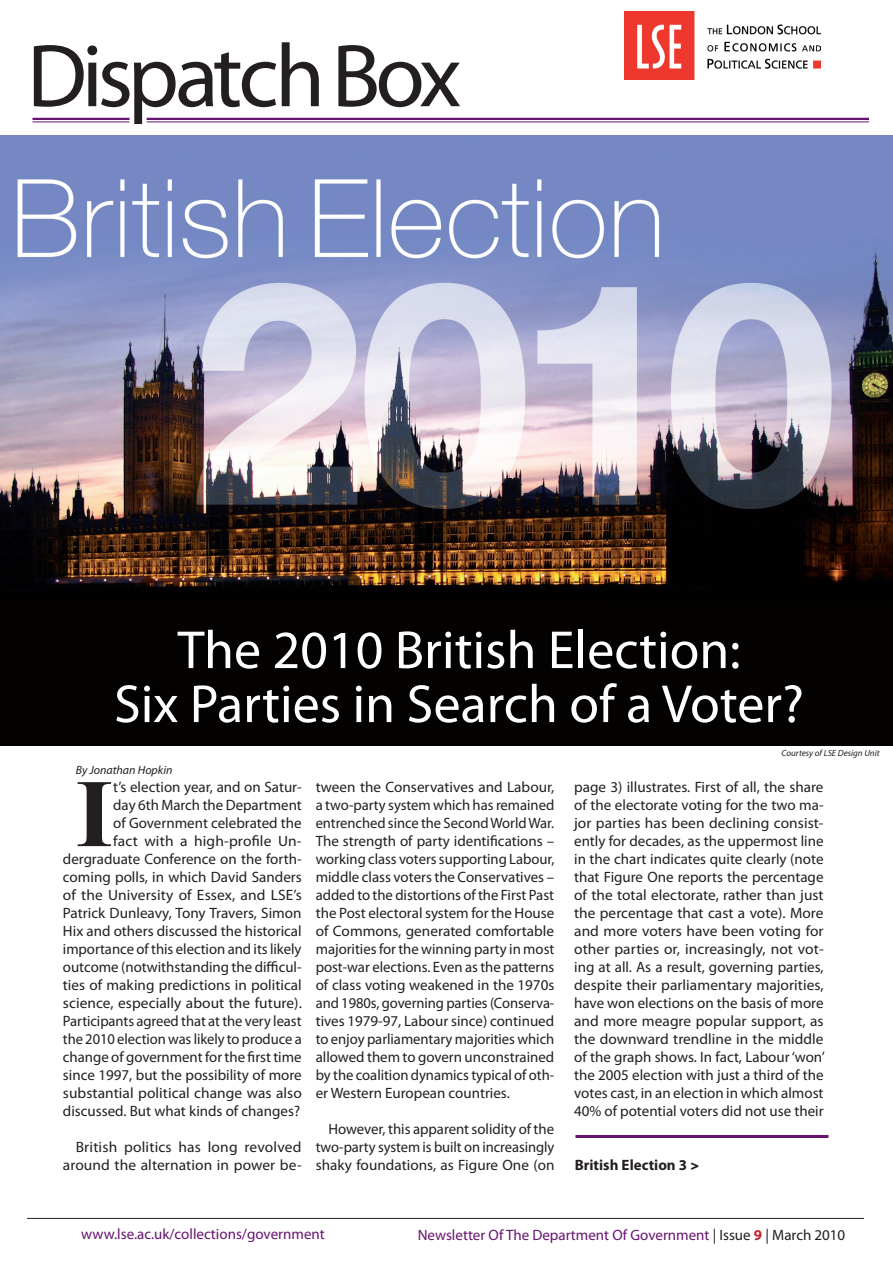
<style>
.page{position:relative;width:893px;height:1263px;background:#fff}
.page>*{position:absolute;margin:0;border:0;box-sizing:border-box;transform-origin:0 0}
.t1{font:700 96.6px "Times New Roman";color:#231f20}
.t2{font:90px "Myriad Pro";letter-spacing:-.055em;color:#231f20}
.t3{font:54px/54px "Myriad Pro";color:#fff;text-align:center}
.t4{font:15px/18px "Myriad Pro";color:#231f20;text-align:justify}
.t5{font:15px "Myriad Pro";color:#661470}
.t6{font:700 15px "Myriad Pro";color:#231f20}
.t7{font:italic 12px "Myriad Pro";color:#231f20}
.t8{font:italic 9px "Myriad Pro";color:#231f20}
.s1{font-family:"Cooper Black Std";font-weight:400;font-style:italic}
.s2{color:#231f20}
.s3{font-weight:700;color:#c0262d}
</style>
<div class="page">
<hr style="left:575px;top:1135px;width:253px;height:3px;background:#661470">
<hr style="left:27px;top:1218px;width:837px;height:1px;background:#231f20">
<img style="left:0;top:136px;width:893px;height:610px">
<hr style="left:147px;top:118px;width:722px;height:2px;background:#661470">
<hr style="left:147px;top:121px;width:722px;height:1px;background:#661470">
<img style="left:625px;top:12px;width:195px;height:67px">
<hr style="left:32px;top:118px;width:98px;height:2px;background:#661470">
<hr style="left:32px;top:121px;width:98px;height:1px;background:#661470">
<h2 class="t2" style="left:27px;top:21px;width:436px">Dispatch Box</h2>
<h3 class="t3" style="left:114px;top:622px;width:691px">The 2010 British Election:<br>Six Parties in Search of a Voter?</h3>
<p class="t8" style="left:782px;top:747px;width:100px">Courtesy of LSE Design Unit</p>
<p class="t7" style="left:76px;top:763px;width:98px">By Jonathan Hopkin</p>
<h1 class="t1" style="left:76px;top:747px;width:39px">I</h1>
<p class="t4" style="left:63px;top:778px;width:240px;text-align:right">t’s election year, and on Satur-<br>day 6th March the Department<br>of Government celebrated the<br>fact with a high-profile Un&shy;dergraduate Conference on the forth&shy;coming polls, in which David Sanders of the University of Essex, and LSE’s Patrick Dunleavy, Tony Travers, Simon Hix and others discussed the historical importance of this election and its likely outcome (notwithstanding the difficul&shy;ties of making predictions in political science, especially about the future).<br>Participants agreed that at the very least the 2010 election was likely to produce a change of government for the first time since 1997, but the possibility of more substantial political change was also discussed. But what kinds of changes?</p>
<p class="t4" style="left:63px;top:1138px;width:240px;text-align:right">British politics has long revolved around the alternation in power be-</p>
<p class="t4" style="left:316px;top:778px;width:240px">tween the Conservatives and Labour, a two-party system which has remained entrenched since the Second World War.<br>The strength of party identifications – working class voters supporting Labour, middle class voters the Conservatives – added to the distortions of the First Past the Post electoral system for the House of Commons, generated comfortable majorities for the winning party in most post-war elections. Even as the patterns of class voting weakened in the 1970s and 1980s, governing parties (Conserva&shy;tives 1979-97, Labour since) continued to enjoy parliamentary majorities which allowed them to govern unconstrained by the coalition dynamics typical of oth&shy;er Western European countries.</p>
<p class="t4" style="left:316px;top:1120px;width:240px;text-indent:13px">However, this apparent solidity of the two-party system is built on increasingly shaky foundations, as Figure One (on</p>
<p class="t4" style="left:574px;top:778px;width:252px">page 3) illustrates. First of all, the share of the electorate voting for the two ma&shy;jor parties has been declining consist&shy;ently for decades, as the uppermost line in the chart indicates quite clearly (note that Figure One reports the percentage of the total electorate, rather than just the percentage that cast a vote). More and more voters have been voting for other parties or, increasingly, not vot&shy;ing at all. As a result, governing parties, despite their parliamentary majorities, have won elections on the basis of more and more meagre popular support, as the downward trendline in the middle of the graph shows. In fact, Labour ‘won’ the 2005 election with just a third of the votes cast, in an election in which almost 40% of potential voters did not use their</p>
<p class="t6" style="left:575px;top:1155px;width:126px">British Election 3 <span class="s1">&gt;</span></p>
<p class="t5" style="left:81px;top:1225px;width:245px">www.lse.ac.uk/collections/government</p>
<p class="t5" style="left:418px;top:1225px;width:429px">Newsletter Of The Department Of Government <span class="s2">| Issue</span> <span class="s3">9</span> <span class="s2">| March 2010</span></p>
</div>
